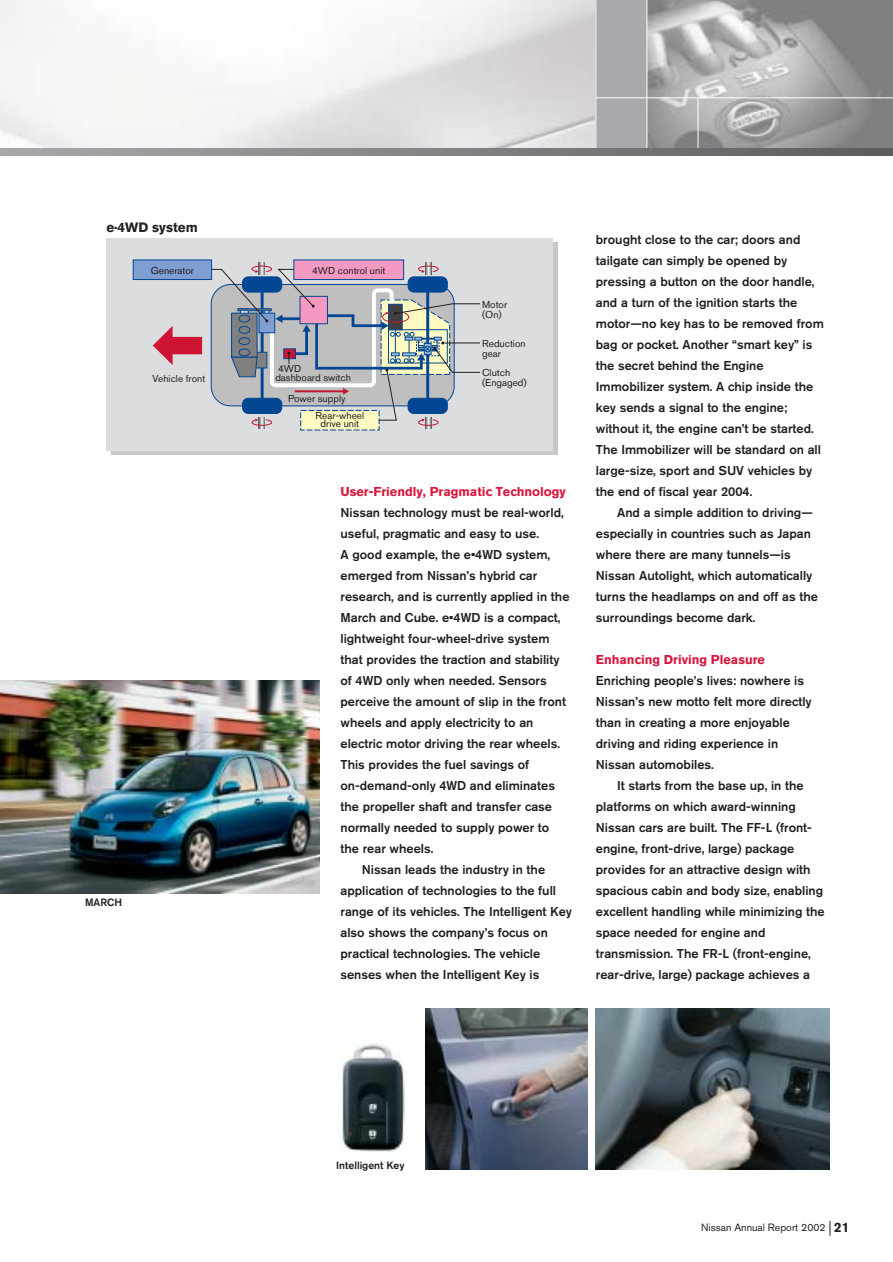
<style>
.page{position:relative;width:893px;height:1262px;background:#fff}
.page>*{position:absolute;margin:0;border:0;box-sizing:border-box;transform-origin:0 0}
.t1{font:700 13.5px "Nissan AG";color:#231f20}
.t2{font:500 12.75px/21px "Nissan AG";color:#231f20}
.t3{font:700 12.75px "Nissan AG";color:#db153e}
.t4{font:10.5px "Nissan AG";color:#231f20}
.t5{font:500 10.5px "Nissan AG";color:#231f20}
.t6{font:10.05px/9.9px "Nissan AG";color:#231f20}
.s1{font-weight:700;font-size:13.5px}
</style>
<div class="page">
<img style="left:647px;top:0;width:245px;height:149px">
<div style="left:595px;top:0;width:51px;height:149px;background:#a7a9ac"></div>
<hr style="left:595px;top:0;width:1px;height:149px;background:#fff">
<hr style="left:697px;top:98px;width:1px;height:51px;background:#fff">
<hr style="left:595px;top:97px;width:297px;height:1px;background:#fff">
<svg style="left:829px;top:1220px;width:1px;height:15px"></svg>
<img style="left:0;top:680px;width:319px;height:213px">
<div style="left:111px;top:242px;width:446px;height:213px;background:#c6c8ca"></div>
<svg style="left:0;top:149px;width:892px;height:6px;background:#808285"></svg>
<div style="left:106px;top:238px;width:447px;height:213px;background:#dcddde"></div>
<div style="left:133px;top:259px;width:79px;height:21px;background:#7f9fd3;border:1px solid #034694"></div>
<div style="left:293px;top:259px;width:111px;height:21px;background:linear-gradient(to right,#f49ac1,#f49ac1)"></div>
<svg style="left:300px;top:429px;width:79px;height:1px"></svg>
<svg style="left:153px;top:326px;width:49px;height:39px"></svg>
<svg style="left:211px;top:262px;width:269px;height:167px"></svg>
<img style="left:340px;top:1042px;width:64px;height:110px">
<img style="left:425px;top:1008px;width:162px;height:161px">
<img style="left:595px;top:1008px;width:234px;height:161px">
<p class="t1" style="left:106px;top:222px;width:93px">e.4WD system</p>
<p class="t6" style="left:151px;top:267px;width:45px">Generator</p>
<p class="t6" style="left:152px;top:375px;width:54px">Vehicle front</p>
<p class="t5" style="left:85px;top:898px;width:38px">MARCH</p>
<p class="t6" style="left:312px;top:267px;width:75px">4WD control unit</p>
<p class="t6" style="left:275px;top:365px;width:77px;line-height:8.6px">4WD<br>dashboard switch</p>
<p class="t6" style="left:288px;top:394px;width:59px">Power supply</p>
<p class="t6" style="left:315px;top:412px;width:50px;line-height:8.6px;text-align:center">Rear-wheel drive unit</p>
<p class="t6" style="left:482px;top:300px;width:26px">Motor (On)</p>
<p class="t6" style="left:482px;top:339px;width:45px">Reduction gear</p>
<p class="t6" style="left:482px;top:369px;width:46px">Clutch (Engaged)</p>
<p class="t3" style="left:340px;top:487px;width:227px">User-Friendly, Pragmatic Technology</p>
<p class="t2" style="left:340px;top:503px;width:225px">Nissan technology must be real-world,</p>
<p class="t2" style="left:340px;top:524px;width:200px">useful, pragmatic and easy to use.</p>
<p class="t2" style="left:340px;top:545px;width:211px">A good example, the e•4WD system,</p>
<p class="t2" style="left:340px;top:566px;width:198px">emerged from Nissan’s hybrid car</p>
<p class="t2" style="left:340px;top:587px;width:230px">research, and is currently applied in the</p>
<p class="t2" style="left:340px;top:608px;width:221px">March and Cube. e•4WD is a compact,</p>
<p class="t2" style="left:340px;top:629px;width:210px">lightweight four-wheel-drive system</p>
<p class="t2" style="left:340px;top:650px;width:220px">that provides the traction and stability</p>
<p class="t2" style="left:340px;top:671px;width:207px">of 4WD only when needed. Sensors</p>
<p class="t2" style="left:340px;top:692px;width:227px">perceive the amount of slip in the front</p>
<p class="t2" style="left:340px;top:713px;width:194px">wheels and apply electricity to an</p>
<p class="t2" style="left:340px;top:734px;width:221px">electric motor driving the rear wheels.</p>
<p class="t2" style="left:340px;top:755px;width:190px">This provides the fuel savings of</p>
<p class="t2" style="left:340px;top:776px;width:216px">on-demand-only 4WD and eliminates</p>
<p class="t2" style="left:340px;top:797px;width:213px">the propeller shaft and transfer case</p>
<p class="t2" style="left:340px;top:818px;width:210px">normally needed to supply power to</p>
<p class="t2" style="left:340px;top:839px;width:94px">the rear wheels.</p>
<p class="t2" style="left:361px;top:860px;width:185px">Nissan leads the industry in the</p>
<p class="t2" style="left:340px;top:881px;width:217px">application of technologies to the full</p>
<p class="t2" style="left:340px;top:902px;width:233px">range of its vehicles. The Intelligent Key</p>
<p class="t2" style="left:340px;top:923px;width:209px">also shows the company’s focus on</p>
<p class="t2" style="left:340px;top:944px;width:201px">practical technologies. The vehicle</p>
<p class="t2" style="left:340px;top:965px;width:200px">senses when the Intelligent Key is</p>
<p class="t2" style="left:595px;top:230px;width:229px">brought close to the car; doors and tailgate can simply be opened by pressing a button on the door handle, and a turn of the ignition starts the motor—no key has to be removed from bag or pocket. Another “smart key” is the secret behind the Engine Immobilizer system. A chip inside the key sends a signal to the engine; without it, the engine can’t be started.<br>The Immobilizer will be standard on all large-size, sport and SUV vehicles by the end of fiscal year 2004.</p>
<p class="t2" style="left:595px;top:503px;width:223px;text-indent:21px">And a simple addition to driving— especially in countries such as Japan where there are many tunnels—is Nissan Autolight, which automatically turns the headlamps on and off as the surroundings become dark.</p>
<p class="t3" style="left:595px;top:655px;width:170px">Enhancing Driving Pleasure</p>
<p class="t2" style="left:595px;top:671px;width:217px">Enriching people’s lives: nowhere is<br>Nissan’s new motto felt more directly than in creating a more enjoyable driving and riding experience in<br>Nissan automobiles.</p>
<p class="t2" style="left:595px;top:776px;width:230px;text-indent:21px">It starts from the base up, in the platforms on which award-winning Nissan cars are built. The FF-L (front&shy;engine, front-drive, large) package provides for an attractive design with spacious cabin and body size, enabling excellent handling while minimizing the space needed for engine and transmission. The FR-L (front-engine, rear-drive, large) package achieves a</p>
<p class="t5" style="left:336px;top:1161px;width:70px">Intelligent Key</p>
<p class="t4" style="left:700px;top:1223px;width:150px">Nissan Annual Report 2002 <span class="s1">21</span></p>
</div>
